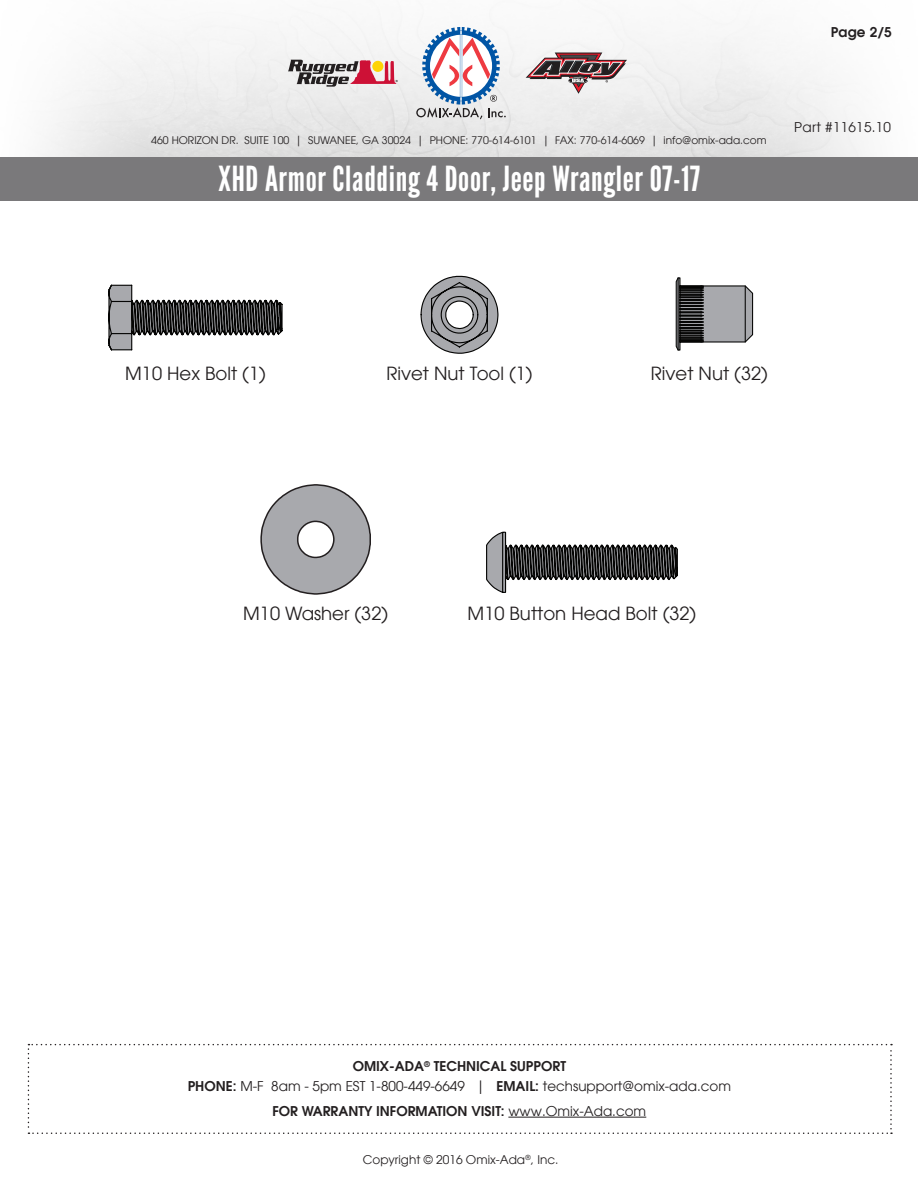
<style>
.page{position:relative;width:918px;height:1188px;background:#fff}
.page>*{position:absolute;margin:0;border:0;box-sizing:border-box;transform-origin:0 0}
.t1{font:34.5px "League Gothic";letter-spacing:.02em;color:#fff}
.t2{font:18.15px "Avant Garde LT";color:#231f20}
.t3{font:600 13.5px "Avant Garde LT";color:#231f20}
.t4{font:13.5px "Avant Garde LT";color:#231f20}
.t5{font:13.5px "Avant Garde LT";letter-spacing:.02em;color:#231f20}
.t6{font:12px "Avant Garde LT";color:#231f20}
.t7{font:10.5px "Avant Garde LT";color:#231f20}
.s1{font-weight:600}
.s2{font-weight:400}
</style>
<div class="page">
<svg style="left:416px;top:27px;width:90px;height:92px"></svg>
<svg style="left:526px;top:53px;width:101px;height:41px"></svg>
<svg style="left:288px;top:60px;width:110px;height:27px"></svg>
<div style="left:1px;top:157px;width:917px;height:44px;background:#7a797b"></div>
<svg style="left:28px;top:1044px;width:864px;height:90px"></svg>
<hr style="left:508px;top:1117px;width:138px;height:1px;background:#231f20">
<svg style="left:260px;top:484px;width:111px;height:111px"></svg>
<svg style="left:486px;top:531px;width:192px;height:62px"></svg>
<svg style="left:108px;top:284px;width:175px;height:67px"></svg>
<svg style="left:420px;top:275px;width:79px;height:79px"></svg>
<svg style="left:675px;top:277px;width:79px;height:74px"></svg>
<hr style="left:679px;top:286px;width:1px;height:56px;background:#050504">
<hr style="left:678px;top:278px;width:1px;height:72px;background:#050504">
<p class="t3" style="left:831px;top:23px;width:63px">Page 2/5</p>
<p class="t7" style="left:151px;top:134px;width:617px">460 HORIZON DR. SUITE 100 | SUWANEE, GA 30024 | PHONE: 770-614-6101 | FAX: 770-614-6069 | info@omix-ada.com</p>
<h1 class="t1" style="left:219px;top:159px;width:483px">XHD Armor Cladding 4 Door, Jeep Wrangler 07-17</h1>
<p class="t5" style="left:794px;top:119px;width:98px">Part #11615.10</p>
<p class="t2" style="left:125px;top:363px;width:142px">M10 Hex Bolt (1)</p>
<p class="t2" style="left:386px;top:362px;width:148px">Rivet Nut Tool (1)</p>
<p class="t2" style="left:651px;top:362px;width:119px">Rivet Nut (32)</p>
<p class="t2" style="left:243px;top:603px;width:146px">M10 Washer (32)</p>
<p class="t2" style="left:468px;top:603px;width:230px">M10 Button Head Bolt (32)</p>
<p class="t3" style="left:353px;top:1058px;width:215px">OMIX-ADA<sup>®</sup> TECHNICAL SUPPORT</p>
<p class="t4" style="left:188px;top:1078px;width:545px"><span class="s1">PHONE:</span> M-F 8am - 5pm EST 1-800-449-6649 | <span class="s1">EMAIL:</span> techsupport@omix-ada.com</p>
<p class="t3" style="left:272px;top:1102px;width:375px">FOR WARRANTY INFORMATION VISIT: <span class="s2">www.Omix-Ada.com</span></p>
<p class="t6" style="left:363px;top:1153px;width:197px">Copyright © 2016 Omix-Ada<sup>®</sup>, Inc.</p>
</div>
